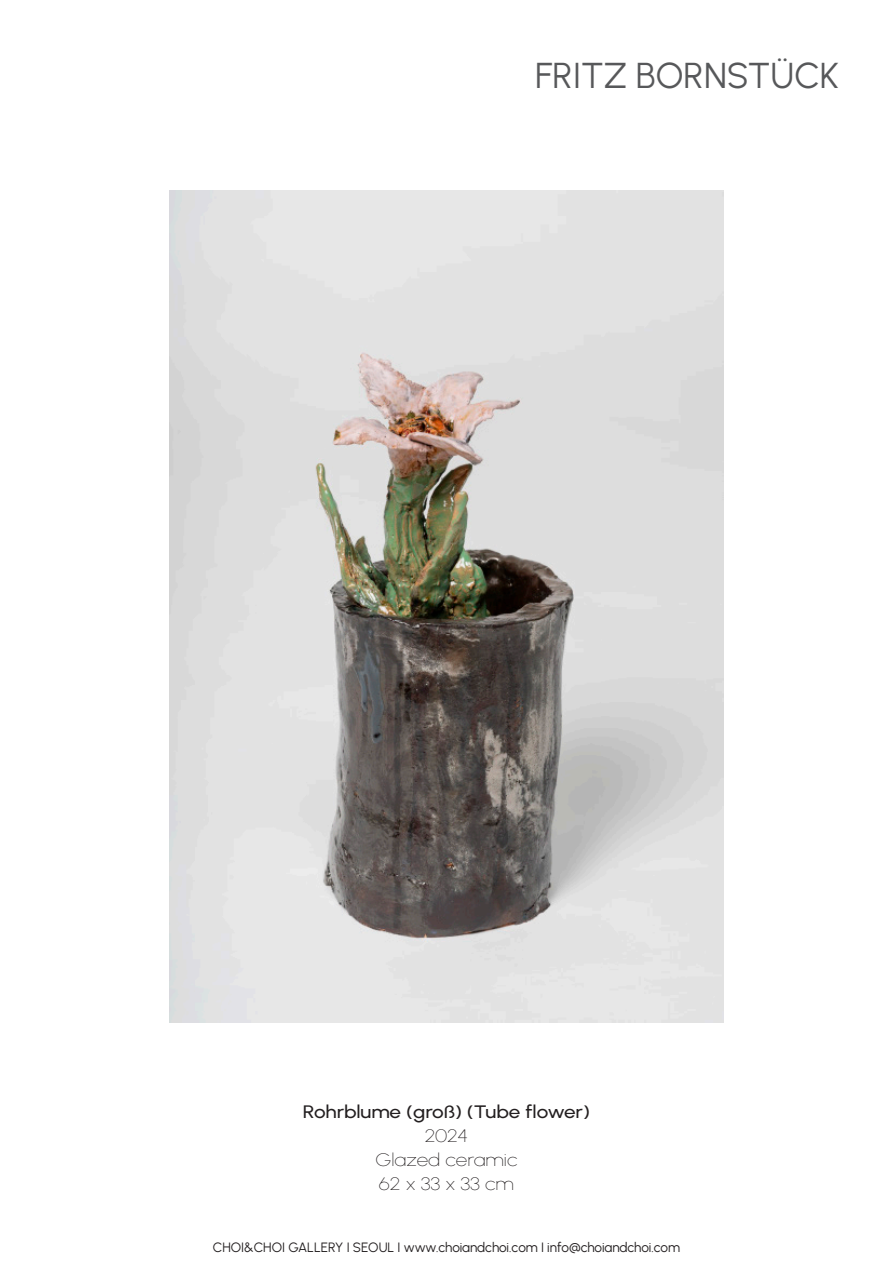
<style>
.page{position:relative;width:893px;height:1263px;background:#fff}
.page>*{position:absolute;margin:0;border:0;box-sizing:border-box;transform-origin:0 0}
.t1{font:36px "Urbanist";color:#57585a}
.t2{font:500 18px "Urbanist";letter-spacing:-.01em;color:#231f20;scale:1.15 1}
.t3{font:100 18px "Urbanist";color:#231f20;scale:1.15 1}
.t4{font:13.5px "Urbanist";letter-spacing:-.005em;color:#231f20}
</style>
<div class="page">
<img style="left:169px;top:190px;width:555px;height:832px">
<p class="t1" style="left:535px;top:52px;width:305px">FRITZ BORNSTÜCK</p>
<p class="t2" style="left:303px;top:1099px;width:251px">Rohrblume (groß) (Tube flower)</p>
<p class="t3" style="left:425px;top:1123px;width:39px">2024</p>
<p class="t3" style="left:375px;top:1147px;width:125px">Glazed ceramic</p>
<p class="t3" style="left:379px;top:1171px;width:119px">62 x 33 x 33 cm</p>
<p class="t4" style="left:213px;top:1239px;width:469px">CHOI&amp;CHOI GALLERY I SEOUL I www.choiandchoi.com I info@choiandchoi.com</p>
</div>
